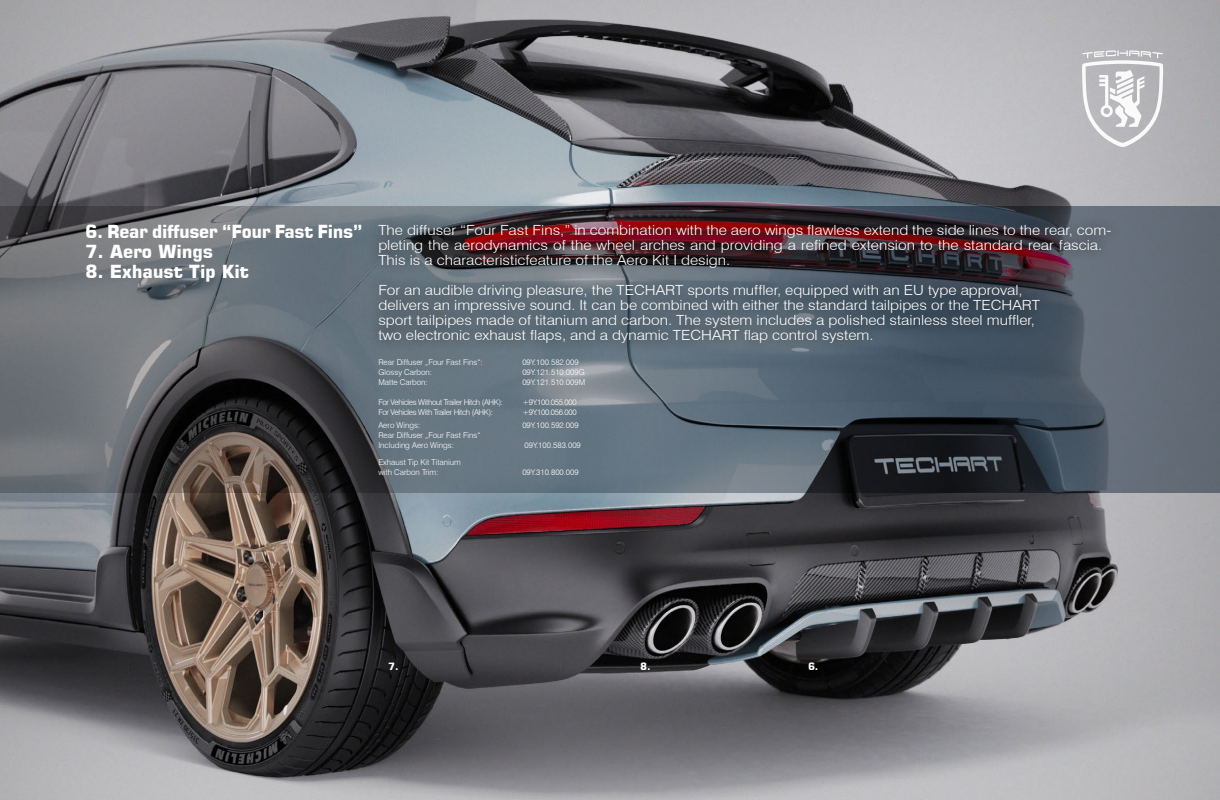
<style>
.page{position:relative;width:1220px;height:800px;background:#fff}
.page>*{position:absolute;margin:0;border:0;box-sizing:border-box;transform-origin:0 0}
.t1{font:700 18px "Square 721 BT";letter-spacing:-.02em;color:#fff}
.t2{font:300 14px/15px "Swiss 721 BT";color:#fff;scale:1.1 1}
.t3{font:700 10px "Square 721 BT";color:#fff}
.t4{font:300 8px/10px "Swiss 721 BT";color:#fff}
.t5{font:300 8px "Swiss 721 BT";letter-spacing:-.04em;color:#fff}
</style>
<div class="page">
<img style="left:0;top:0;width:1220px;height:800px">
<svg style="left:0;top:206px;width:1220px;height:287px;background:#5a626a"></svg>
<div style="left:366px;top:211px;width:756px;height:143px;background:#000;opacity:.75"></div>
<svg style="left:1082px;top:50px;width:81px;height:97px"></svg>
<p class="t1" style="left:85px;top:220px;width:279px">6. Rear diffuser “Four Fast Fins”</p>
<p class="t1" style="left:85px;top:240px;width:130px">7. Aero Wings</p>
<p class="t1" style="left:85px;top:260px;width:165px">8. Exhaust Tip Kit</p>
<p class="t2" style="left:378px;top:222px;width:668px">The diffuser “Four Fast Fins,” in combination with the aero wings flawless extend the side lines to the rear, com&shy;pleting the aerodynamics of the wheel arches and providing a refined extension to the standard rear fascia.<br>This is a characteristicfeature of the Aero Kit I design.</p>
<p class="t2" style="left:378px;top:282px;width:603px">For an audible driving pleasure, the TECHART sports muffler, equipped with an EU type approval, delivers an impressive sound. It can be combined with either the standard tailpipes or the TECHART sport tailpipes made of titanium and carbon. The system includes a polished stainless steel muffler, two electronic exhaust flaps, and a dynamic TECHART flap control system.</p>
<p class="t4" style="left:378px;top:357px;width:106px">Rear Diffuser „Four Fast Fins“:</p>
<p class="t4" style="left:522px;top:357px;width:58px">09Y.100.582.009</p>
<p class="t4" style="left:378px;top:367px;width:55px">Glossy Carbon:</p>
<p class="t4" style="left:522px;top:367px;width:64px">09Y.121.510.009G</p>
<p class="t4" style="left:378px;top:377px;width:51px">Matte Carbon:</p>
<p class="t4" style="left:522px;top:377px;width:64px">09Y.121.510.009M</p>
<p class="t5" style="left:378px;top:397px;width:126px">For Vehicles Without Trailer Hitch (AHK):</p>
<p class="t5" style="left:522px;top:397px;width:56px">+9Y.100.055.000</p>
<p class="t5" style="left:378px;top:407px;width:116px">For Vehicles With Trailer Hitch (AHK):</p>
<p class="t5" style="left:522px;top:407px;width:56px">+9Y.100.056.000</p>
<p class="t4" style="left:378px;top:420px;width:44px">Aero Wings:</p>
<p class="t4" style="left:522px;top:420px;width:58px">09Y.100.592.009</p>
<p class="t4" style="left:378px;top:430px;width:104px">Rear Diffuser „Four Fast Fins“<br>Including Aero Wings:</p>
<p class="t4" style="left:525px;top:440px;width:58px">09Y.100.583.009</p>
<p class="t4" style="left:378px;top:457px;width:84px">Exhaust Tip Kit Titanium with Carbon Trim:</p>
<p class="t4" style="left:522px;top:467px;width:58px">09Y.310.800.009</p>
<p class="t3" style="left:388px;top:660px;width:12px">7.</p>
<p class="t3" style="left:640px;top:660px;width:12px">8.</p>
<p class="t3" style="left:808px;top:660px;width:12px">6.</p>
</div>
